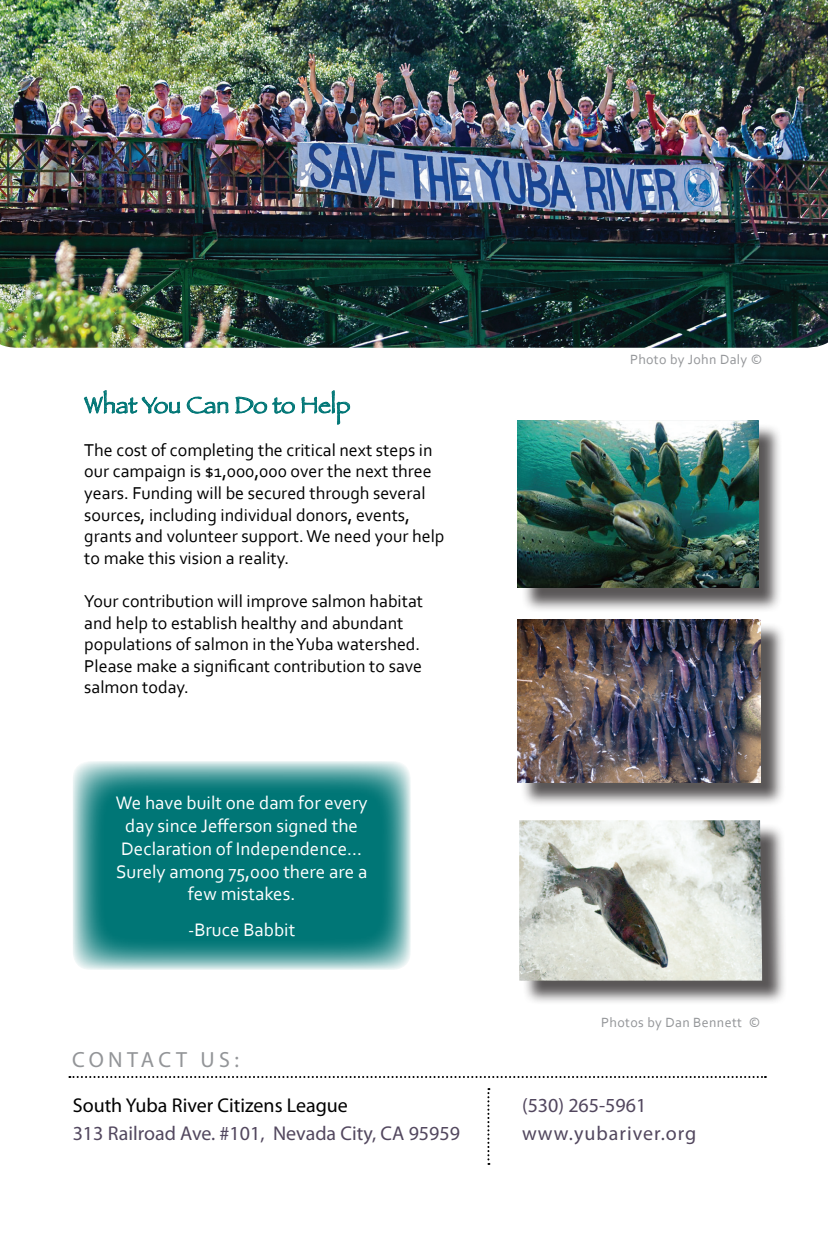
<style>
.page{position:relative;width:828px;height:1260px;background:#fff}
.page>*{position:absolute;margin:0;border:0;box-sizing:border-box;transform-origin:0 0}
.t1{font:23.4px "Papyrus Plain";color:#007676}
.t2{font:22px "Myriad Pro";letter-spacing:.2em;color:#939598}
.t3{font:20px "Myriad Pro";color:#52475e}
.t4{font:20px/28px "Myriad Pro";letter-spacing:.05em;color:#52475e}
.t5{font:20px "Myriad Pro";color:#000}
.t6{font:19px/22.8px "Corbel";color:#fff;text-align:center}
.t7{font:18px/21.6px "Corbel";color:#000}
.t8{font:14px "Corbel";letter-spacing:.025em;color:#939598}
</style>
<div class="page">
<div style="left:521px;top:423px;width:262px;height:190px;background:#231f20;opacity:.75"></div>
<img style="left:518px;top:420px;width:240px;height:168px">
<div style="left:520px;top:622px;width:266px;height:185px;background:#231f20;opacity:.75"></div>
<img style="left:517px;top:619px;width:244px;height:163px">
<div style="left:522px;top:823px;width:265px;height:182px;background:#231f20;opacity:.75"></div>
<img style="left:519px;top:820px;width:243px;height:161px">
<img style="left:0;top:0;width:828px;height:348px">
<div style="left:346px;top:113px;width:12px;height:12px;background:#231f20;border-radius:50%"></div>
<svg style="left:73px;top:762px;width:337px;height:207px;background:#238888"></svg>
<div style="left:73px;top:761px;width:338px;height:209px;border:1px solid #007676;border-radius:16px"></div>
<svg style="left:84px;top:390px;width:145px;height:24px"></svg>
<svg style="left:235px;top:396px;width:60px;height:18px"></svg>
<svg style="left:301px;top:390px;width:49px;height:35px"></svg>
<svg style="left:487px;top:1088px;width:2px;height:77px"></svg>
<svg style="left:69px;top:1076px;width:697px;height:2px"></svg>
<p class="t1" style="left:84px;top:391px;width:267px">What You Can Do to Help</p>
<p class="t7" style="left:84px;top:439px;width:362px">The cost of completing the critical next steps in our campaign is $1,000,000 over the next three years. Funding will be secured through several sources, including individual donors, events, grants and volunteer support. We need your help to make this vision a reality.</p>
<p class="t7" style="left:84px;top:590px;width:340px">Your contribution will improve salmon habitat and help to establish healthy and abundant populations of salmon in the Yuba watershed.<br>Please make a significant contribution to save salmon today.</p>
<p class="t6" style="left:116px;top:791px;width:253px">We have built one dam for every day since Jefferson signed the<br>Declaration of Independence...<br>Surely among 75,000 there are a few mistakes.</p>
<p class="t6" style="left:188px;top:918px;width:109px">-Bruce Babbit</p>
<p class="t2" style="left:72px;top:1046px;width:168px">CONTACT US:</p>
<p class="t5" style="left:73px;top:1093px;width:277px">South Yuba River Citizens League</p>
<p class="t3" style="left:73px;top:1121px;width:389px">313 Railroad Ave. #101, Nevada City, CA 95959</p>
<p class="t8" style="left:630px;top:351px;width:134px">Photo by John Daly ©</p>
<p class="t8" style="left:601px;top:1014px;width:160px">Photos by Dan Bennett ©</p>
<p class="t4" style="left:522px;top:1091px;width:176px">(530) 265-5961 www.yubariver.org</p>
</div>
